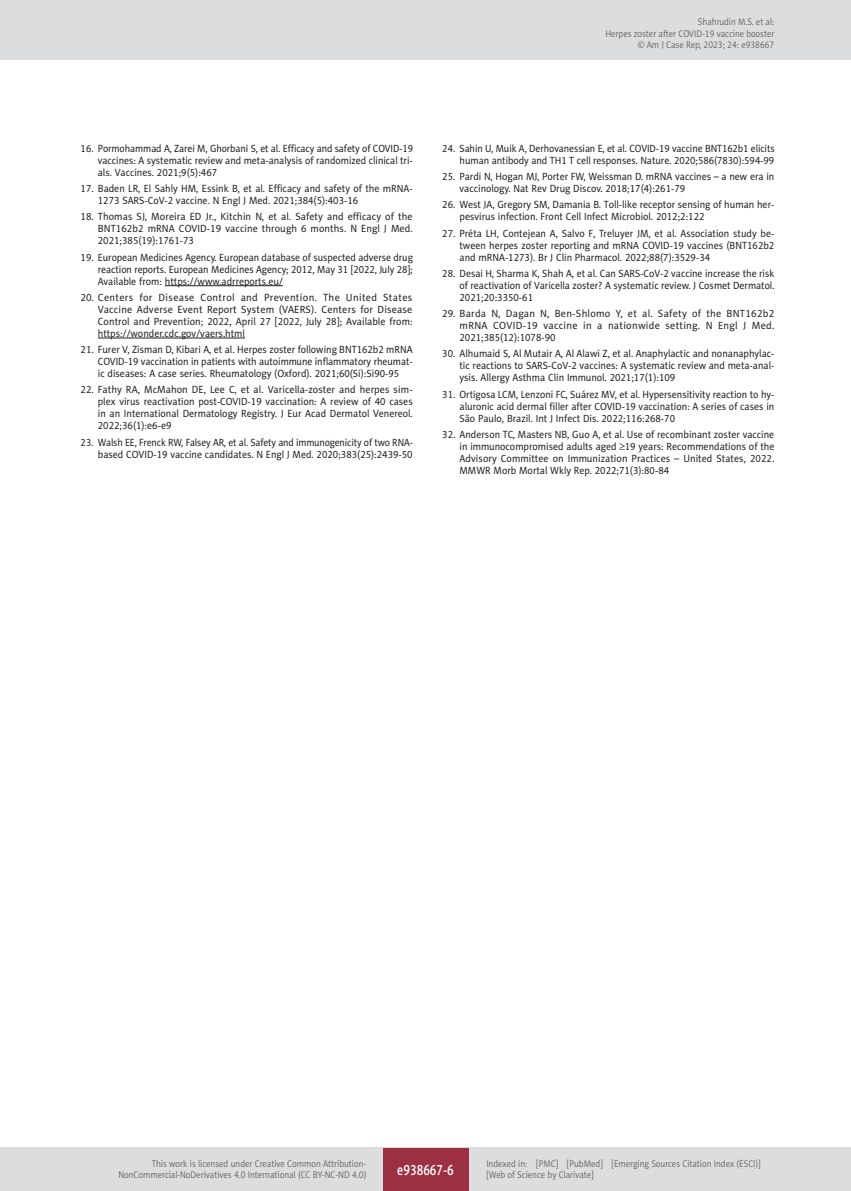
<style>
.page{position:relative;width:851px;height:1191px;background:#fff}
.page>*{position:absolute;margin:0;border:0;box-sizing:border-box;transform-origin:0 0}
.t1{font:15px "Naomi Sans EFN Medium";color:#fff;scale:.8 1}
.AJCR_Referencje_punk{font:10.5px/12px "Naomi Sans EFN";color:#231f20;text-align:justify;scale:.95 1}
.AJCR_Referencje_punk-2{font:10.5px/12px "Naomi Sans EFN";color:#231f20;text-align:justify;scale:.94 1}
.AJCR_Referencje_punk-3{font:10.5px/12px "Naomi Sans EFN";color:#231f20;text-align:justify;scale:.96 1}
.AJCR_Referencje_punk-4{font:10.5px/12px "Naomi Sans EFN";color:#231f20;text-align:justify}
.AJCR_Referencje_punk-5{font:10.5px/12px "Naomi Sans EFN";color:#231f20;text-align:justify;scale:.93 1}
.AJCR_Referencje_punk-6{font:10.5px/12px "Naomi Sans EFN";color:#231f20;text-align:right;scale:.92 1}
.t2{font:9.75px/11.2px "Naomi Sans EFN Light";color:#57585a;text-align:right;scale:.9 1}
.s1{font-family:"Standard Sym L"}
</style>
<div class="page">
<hr style="left:165px;top:285px;width:118px;height:1px;background:#231f20">
<hr style="left:98px;top:338px;width:147px;height:1px;background:#231f20">
<div style="left:0;top:0;width:850px;height:60px;background:#dcdddf"></div>
<div style="left:0;top:1148px;width:850px;height:43px;background:#dcdddf"></div>
<div style="left:383px;top:1147px;width:85px;height:43px;background:#9d2f42"></div>
<p class="t2" style="left:605px;top:16px;width:189px">Shahrudin M.S. et al:<br>Herpes zoster after COVID-19 vaccine booster © Am J Case Rep, 2023; 24: e938667</p>
<p class="AJCR_Referencje_punk-5" style="left:98px;top:142px;width:340px;text-indent:-17px">16. Pormohammad A, Zarei M, Ghorbani S, et al. Efficacy and safety of COVID-19 vaccines: A systematic review and meta-analysis of randomized clinical tri&shy;als. Vaccines. 2021;9(5):467</p>
<p class="AJCR_Referencje_punk" style="left:98px;top:183px;width:333px;text-indent:-17px">17. Baden LR, El Sahly HM, Essink B, et al. Efficacy and safety of the mRNA-<br>1273 SARS-CoV-2 vaccine. N Engl J Med. 2021;384(5):403-16</p>
<p class="AJCR_Referencje_punk-3" style="left:98px;top:211px;width:329px;text-indent:-17px">18. Thomas SJ, Moreira ED Jr., Kitchin N, et al. Safety and efficacy of the BNT162b2 mRNA COVID-19 vaccine through 6 months. N Engl J Med.<br>2021;385(19):1761-73</p>
<p class="AJCR_Referencje_punk-2" style="left:98px;top:251px;width:336px;text-indent:-17px">19. European Medicines Agency. European database of suspected adverse drug reaction reports. European Medicines Agency; 2012, May 31 [2022, July 28]; Available from: https://www.adrreports.eu/</p>
<p class="AJCR_Referencje_punk-4" style="left:98px;top:291px;width:316px;text-indent:-17px">20. Centers for Disease Control and Prevention. The United States Vaccine Adverse Event Report System (VAERS). Centers for Disease Control and Prevention; 2022, April 27 [2022, July 28]; Available from: https://wonder.cdc.gov/vaers.html</p>
<p class="AJCR_Referencje_punk" style="left:98px;top:344px;width:333px;text-indent:-17px">21. Furer V, Zisman D, Kibari A, et al. Herpes zoster following BNT162b2 mRNA COVID-19 vaccination in patients with autoimmune inflammatory rheumat&shy;ic diseases: A case series. Rheumatology (Oxford). 2021;60(Si):Si90-95</p>
<p class="AJCR_Referencje_punk-3" style="left:98px;top:384px;width:329px;text-indent:-17px">22. Fathy RA, McMahon DE, Lee C, et al. Varicella-zoster and herpes sim&shy;plex virus reactivation post-COVID-19 vaccination: A review of 40 cases in an International Dermatology Registry. J Eur Acad Dermatol Venereol.<br>2022;36(1):e6-e9</p>
<p class="AJCR_Referencje_punk-6" style="left:81px;top:436px;width:363px">23. Walsh EE, Frenck RW, Falsey AR, et al. Safety and immunogenicity of two RNA&shy;based COVID-19 vaccine candidates. N Engl J Med. 2020;383(25):2439-50</p>
<p class="AJCR_Referencje_punk-5" style="left:442px;top:142px;width:359px;text-align:right">24. Sahin U, Muik A, Derhovanessian E, et al. COVID-19 vaccine BNT162b1 elicits human antibody and TH1 T cell responses. Nature. 2020;586(7830):594-99</p>
<p class="AJCR_Referencje_punk" style="left:459px;top:171px;width:333px;text-indent:-17px">25. Pardi N, Hogan MJ, Porter FW, Weissman D. mRNA vaccines – a new era in vaccinology. Nat Rev Drug Discov. 2018;17(4):261-79</p>
<p class="AJCR_Referencje_punk" style="left:459px;top:199px;width:333px;text-indent:-17px">26. West JA, Gregory SM, Damania B. Toll-like receptor sensing of human her&shy;pesvirus infection. Front Cell Infect Microbiol. 2012;2:122</p>
<p class="AJCR_Referencje_punk" style="left:459px;top:227px;width:333px;text-indent:-17px">27. Préta LH, Contejean A, Salvo F, Treluyer JM, et al. Association study be&shy;tween herpes zoster reporting and mRNA COVID-19 vaccines (BNT162b2 and mRNA-1273). Br J Clin Pharmacol. 2022;88(7):3529-34</p>
<p class="AJCR_Referencje_punk" style="left:459px;top:267px;width:333px;text-indent:-17px">28. Desai H, Sharma K, Shah A, et al. Can SARS-CoV-2 vaccine increase the risk of reactivation of Varicella zoster? A systematic review. J Cosmet Dermatol.<br>2021;20:3350-61</p>
<p class="AJCR_Referencje_punk-4" style="left:459px;top:308px;width:316px;text-indent:-17px">29. Barda N, Dagan N, Ben-Shlomo Y, et al. Safety of the BNT162b2 mRNA COVID-19 vaccine in a nationwide setting. N Engl J Med.<br>2021;385(12):1078-90</p>
<p class="AJCR_Referencje_punk" style="left:459px;top:348px;width:333px;text-indent:-17px">30. Alhumaid S, Al Mutair A, Al Alawi Z, et al. Anaphylactic and nonanaphylac&shy;tic reactions to SARS-CoV-2 vaccines: A systematic review and meta-anal&shy;ysis. Allergy Asthma Clin Immunol. 2021;17(1):109</p>
<p class="AJCR_Referencje_punk-2" style="left:459px;top:388px;width:336px;text-indent:-17px">31. Ortigosa LCM, Lenzoni FC, Suárez MV, et al. Hypersensitivity reaction to hy&shy;aluronic acid dermal filler after COVID-19 vaccination: A series of cases in São Paulo, Brazil. Int J Infect Dis. 2022;116:268-70</p>
<p class="AJCR_Referencje_punk" style="left:459px;top:428px;width:333px;text-indent:-17px">32. Anderson TC, Masters NB, Guo A, et al. Use of recombinant zoster vaccine in immunocompromised adults aged <span class="s1">³</span>19 years: Recommendations of the Advisory Committee on Immunization Practices – United States, 2022.<br>MMWR Morb Mortal Wkly Rep. 2022;71(3):80-84</p>
<p class="t2" style="left:118px;top:1158px;width:277px">This work is licensed under Creative Common Attribution-<br>NonCommercial-NoDerivatives 4.0 International (CC BY-NC-ND 4.0)</p>
<h1 class="t1" style="left:397px;top:1160px;width:72px">e938667-6</h1>
<p class="t2" style="left:486px;top:1158px;width:306px;text-align:left">Indexed in: [PMC] [PubMed] [Emerging Sources Citation Index (ESCI)] [Web of Science by Clarivate]</p>
</div>
